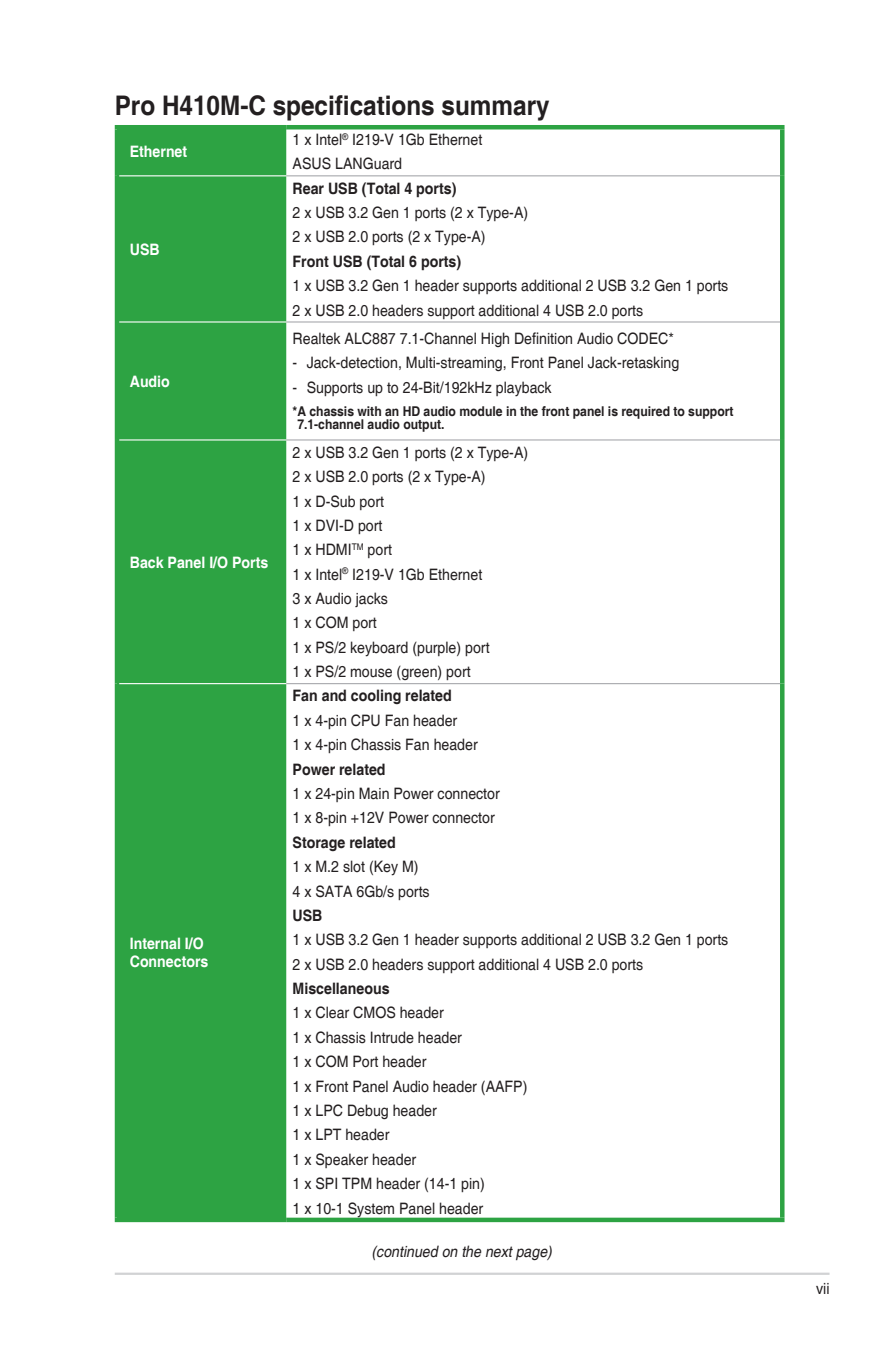
<style>
.page{position:relative;width:893px;height:1346px;background:#fff}
.page>*{position:absolute;margin:0;border:0;box-sizing:border-box;transform-origin:0 0}
.MB_Heading_1__no_TOC{font:700 27px "Helvetica";color:#231f20;scale:.9 1}
.MB_Specs_Text-Indent{font:15.75px "Helvetica";color:#231f20;scale:.9 1}
.MB_Specs_Text-Indent-2{font:700 15.75px "Helvetica";color:#231f20;scale:.9 1}
.MB_Specs_Text_Head{font:700 15.75px/18px "Helvetica";color:#fff;scale:.9 1}
.MB_Continued{font:italic 15.75px "Helvetica";color:#231f20;scale:.9 1}
.MB_Specs_Text{font:15.75px "Helvetica";color:#231f20;scale:.9 1}
.MB_Specs_Text-note{font:700 13.5px/13.5px "Helvetica";color:#231f20;scale:.9 1}
</style>
<div class="page">
<hr style="left:115px;top:1272px;width:714px;height:3px;background:#d1d2d4">
<div style="left:119px;top:129px;width:167px;height:1088px;background:#2da343"></div>
<hr style="left:286px;top:125px;width:498px;height:4px;background:#2da343">
<hr style="left:780px;top:129px;width:4px;height:47px;background:#2da343">
<hr style="left:780px;top:176px;width:4px;height:146px;background:#2da343">
<hr style="left:780px;top:322px;width:4px;height:118px;background:#2da343">
<hr style="left:780px;top:440px;width:4px;height:244px;background:#2da343">
<hr style="left:780px;top:684px;width:4px;height:533px;background:#2da343">
<div style="left:286px;top:1217px;width:498px;height:5px;background:#2da343"></div>
<hr style="left:286px;top:175px;width:494px;height:1px;background:#a8a9ad">
<hr style="left:286px;top:321px;width:494px;height:1px;background:#a8a9ad">
<hr style="left:286px;top:439px;width:494px;height:1px;background:#a8a9ad">
<hr style="left:286px;top:683px;width:494px;height:1px;background:#a8a9ad">
<hr style="left:115px;top:125px;width:171px;height:4px;background:#2da343">
<hr style="left:115px;top:129px;width:4px;height:47px;background:#2da343">
<hr style="left:115px;top:176px;width:4px;height:146px;background:#2da343">
<hr style="left:115px;top:322px;width:4px;height:118px;background:#2da343">
<hr style="left:115px;top:440px;width:4px;height:244px;background:#2da343">
<hr style="left:115px;top:684px;width:4px;height:533px;background:#2da343">
<div style="left:115px;top:1217px;width:171px;height:5px;background:#2da343"></div>
<hr style="left:119px;top:175px;width:167px;height:1px;background:#fff">
<hr style="left:119px;top:321px;width:167px;height:1px;background:#fff">
<hr style="left:119px;top:439px;width:167px;height:1px;background:#fff">
<hr style="left:119px;top:683px;width:167px;height:1px;background:#fff">
<p class="MB_Heading_1__no_TOC" style="left:115px;top:89px;width:485px">Pro H410M-C specifications summary</p>
<p class="MB_Specs_Text_Head" style="left:130px;top:143px;width:65px">Ethernet</p>
<p class="MB_Specs_Text-Indent" style="left:293px;top:130px;width:212px">1 x Intel<sup>®</sup> I219-V 1Gb Ethernet</p>
<p class="MB_Specs_Text-Indent" style="left:293px;top:155px;width:123px">ASUS LANGuard</p>
<p class="MB_Specs_Text_Head" style="left:130px;top:241px;width:35px">USB</p>
<p class="MB_Specs_Text_Head" style="left:130px;top:373px;width:46px">Audio</p>
<p class="MB_Specs_Text_Head" style="left:130px;top:554px;width:156px">Back Panel I/O Ports</p>
<p class="MB_Specs_Text_Head" style="left:130px;top:935px;width:89px">Internal I/O<br>Connectors</p>
<p class="MB_Specs_Text-Indent-2" style="left:293px;top:179px;width:184px">Rear USB (Total 4 ports)</p>
<p class="MB_Specs_Text-Indent" style="left:293px;top:203px;width:263px">2 x USB 3.2 Gen 1 ports (2 x Type-A)</p>
<p class="MB_Specs_Text-Indent" style="left:293px;top:228px;width:216px">2 x USB 2.0 ports (2 x Type-A)</p>
<p class="MB_Specs_Text-Indent-2" style="left:293px;top:252px;width:189px">Front USB (Total 6 ports)</p>
<p class="MB_Specs_Text-Indent" style="left:293px;top:277px;width:486px">1 x USB 3.2 Gen 1 header supports additional 2 USB 3.2 Gen 1 ports</p>
<p class="MB_Specs_Text-Indent" style="left:293px;top:301px;width:391px">2 x USB 2.0 headers support additional 4 USB 2.0 ports</p>
<p class="MB_Specs_Text-Indent" style="left:293px;top:329px;width:425px">Realtek ALC887 7.1-Channel High Definition Audio CODEC*</p>
<p class="MB_Specs_Text-Indent" style="left:293px;top:354px;width:431px">- Jack-detection, Multi-streaming, Front Panel Jack-retasking</p>
<p class="MB_Specs_Text-Indent" style="left:293px;top:378px;width:289px">- Supports up to 24-Bit/192kHz playback</p>
<p class="MB_Specs_Text-note" style="left:297px;top:405px;width:486px;text-indent:-5px">*A chassis with an HD audio module in the front panel is required to support<br>7.1-channel audio output.</p>
<p class="MB_Specs_Text-Indent" style="left:293px;top:443px;width:263px">2 x USB 3.2 Gen 1 ports (2 x Type-A)</p>
<p class="MB_Specs_Text-Indent" style="left:293px;top:467px;width:216px">2 x USB 2.0 ports (2 x Type-A)</p>
<p class="MB_Specs_Text" style="left:293px;top:492px;width:103px">1 x D-Sub port</p>
<p class="MB_Specs_Text-Indent" style="left:293px;top:516px;width:101px">1 x DVI-D port</p>
<p class="MB_Specs_Text-Indent" style="left:293px;top:541px;width:112px">1 x HDMI<sup>TM</sup> port</p>
<p class="MB_Specs_Text-Indent" style="left:293px;top:565px;width:212px">1 x Intel<sup>®</sup> I219-V 1Gb Ethernet</p>
<p class="MB_Specs_Text-Indent" style="left:293px;top:589px;width:107px">3 x Audio jacks</p>
<p class="MB_Specs_Text-Indent" style="left:293px;top:614px;width:95px">1 x COM port</p>
<p class="MB_Specs_Text-Indent" style="left:293px;top:638px;width:220px">1 x PS/2 keyboard (purple) port</p>
<p class="MB_Specs_Text-Indent" style="left:293px;top:662px;width:199px">1 x PS/2 mouse (green) port</p>
<p class="MB_Specs_Text-Indent-2" style="left:293px;top:686px;width:178px">Fan and cooling related</p>
<p class="MB_Specs_Text-Indent" style="left:293px;top:711px;width:184px">1 x 4-pin CPU Fan header</p>
<p class="MB_Specs_Text-Indent" style="left:293px;top:735px;width:207px">1 x 4-pin Chassis Fan header</p>
<p class="MB_Specs_Text-Indent-2" style="left:293px;top:759px;width:105px">Power related</p>
<p class="MB_Specs_Text-Indent" style="left:293px;top:784px;width:232px">1 x 24-pin Main Power connector</p>
<p class="MB_Specs_Text-Indent" style="left:293px;top:809px;width:226px">1 x 8-pin +12V Power connector</p>
<p class="MB_Specs_Text-Indent-2" style="left:293px;top:832px;width:116px">Storage related</p>
<p class="MB_Specs_Text-Indent" style="left:293px;top:857px;width:142px">1 x M.2 slot (Key M)</p>
<p class="MB_Specs_Text-Indent" style="left:293px;top:882px;width:154px">4 x SATA 6Gb/s ports</p>
<p class="MB_Specs_Text-Indent-2" style="left:293px;top:906px;width:35px">USB</p>
<p class="MB_Specs_Text-Indent" style="left:293px;top:930px;width:486px">1 x USB 3.2 Gen 1 header supports additional 2 USB 3.2 Gen 1 ports</p>
<p class="MB_Specs_Text-Indent" style="left:293px;top:955px;width:391px">2 x USB 2.0 headers support additional 4 USB 2.0 ports</p>
<p class="MB_Specs_Text-Indent-2" style="left:293px;top:979px;width:109px">Miscellaneous</p>
<p class="MB_Specs_Text-Indent" style="left:293px;top:1004px;width:170px">1 x Clear CMOS header</p>
<p class="MB_Specs_Text-Indent" style="left:293px;top:1028px;width:190px">1 x Chassis Intrude header</p>
<p class="MB_Specs_Text-Indent" style="left:293px;top:1052px;width:150px">1 x COM Port header</p>
<p class="MB_Specs_Text-Indent" style="left:293px;top:1077px;width:262px">1 x Front Panel Audio header (AAFP)</p>
<p class="MB_Specs_Text-Indent" style="left:293px;top:1101px;width:162px">1 x LPC Debug header</p>
<p class="MB_Specs_Text-Indent" style="left:293px;top:1126px;width:109px">1 x LPT header</p>
<p class="MB_Specs_Text-Indent" style="left:293px;top:1150px;width:139px">1 x Speaker header</p>
<p class="MB_Specs_Text-Indent" style="left:293px;top:1174px;width:215px">1 x SPI TPM header (14-1 pin)</p>
<p class="MB_Specs_Text-Indent" style="left:293px;top:1199px;width:213px">1 x 10-1 System Panel header</p>
<p class="MB_Continued" style="left:372px;top:1242px;width:206px">(continued on the nextpage)</p>
<p class="MB_Specs_Text-Indent" style="left:816px;top:1279px;width:16px">vii</p>
</div>
